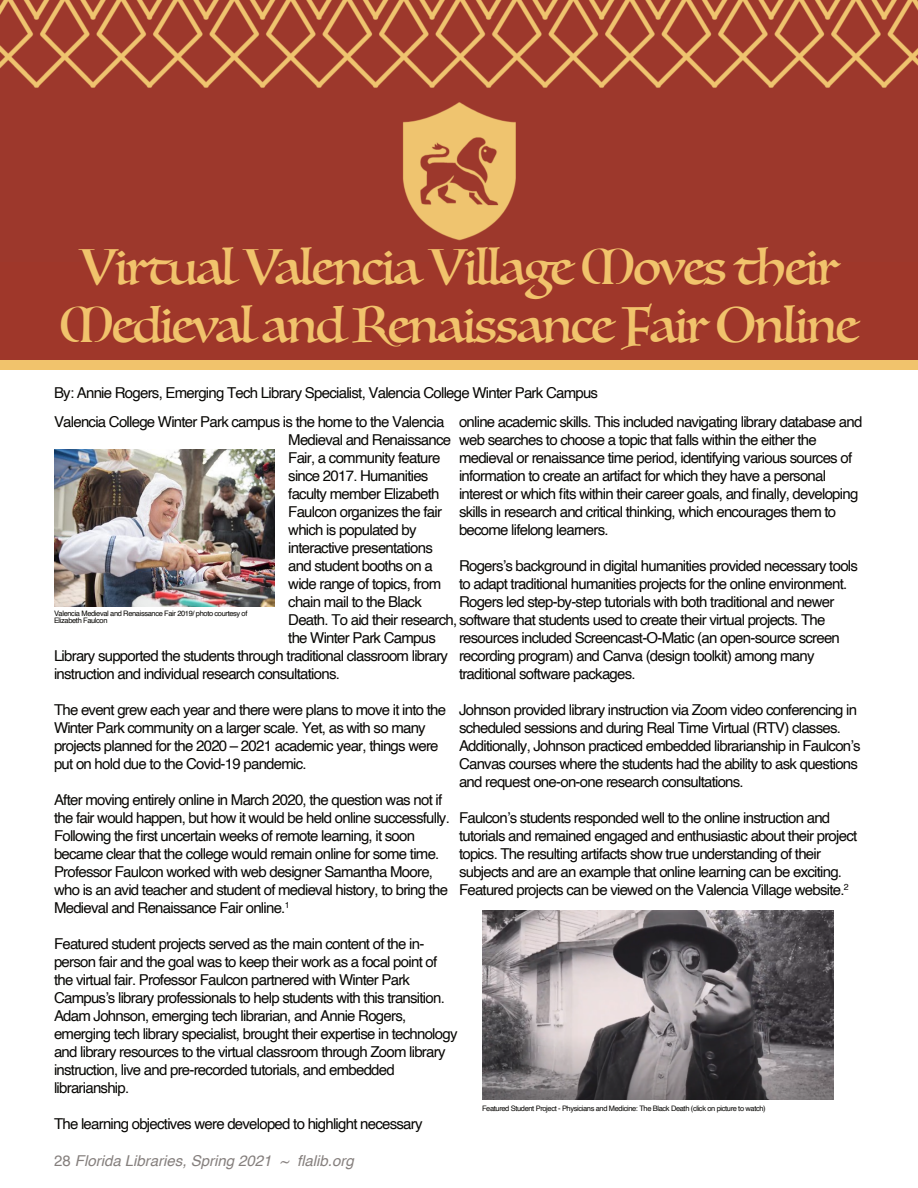
<style>
.page{position:relative;width:918px;height:1188px;background:#fff}
.page>*{position:absolute;margin:0;border:0;box-sizing:border-box;transform-origin:0 0}
.t1{font:48.45px/58.2px "Luminari";letter-spacing:-.03em;color:#f1c36c;text-align:center}
.t2{font:15px/18px "Helvetica";letter-spacing:-.05em;color:#080704}
.t3{font:italic 15px "Helvetica";color:#857f7d}
.t4{font:7.5px/7.5px "Helvetica";letter-spacing:-.05em;color:#080704}
.s1{font-style:normal}
</style>
<div class="page">
<img style="left:482px;top:911px;width:351px;height:188px">
<img style="left:0;top:0;width:918px;height:262px">
<div style="left:0;top:262px;width:918px;height:104px;background:#9f372a"></div>
<img style="left:54px;top:450px;width:220px;height:157px">
<div style="left:0;top:360px;width:918px;height:10px;background:#f1c36c"></div>
<h1 class="t1" style="left:60px;top:240px;width:800px">Virtual Valencia Village Moves their<br>Medieval and Renaissance Fair Online</h1>
<p class="t2" style="left:54px;top:385px;width:546px">By: Annie Rogers, Emerging Tech Library Specialist, Valencia College Winter Park Campus</p>
<p class="t2" style="left:54px;top:414px;width:392px">Valencia College Winter Park campus is the home to the Valencia</p>
<p class="t2" style="left:288px;top:432px;width:164px">Medieval and Renaissance</p>
<p class="t2" style="left:288px;top:450px;width:154px">Fair, a community feature</p>
<p class="t2" style="left:288px;top:468px;width:142px">since 2017. Humanities</p>
<p class="t2" style="left:288px;top:486px;width:153px">faculty member Elizabeth</p>
<p class="t2" style="left:288px;top:504px;width:155px">Faulcon organizes the fair</p>
<p class="t2" style="left:288px;top:522px;width:130px">which is populated by</p>
<p class="t2" style="left:288px;top:540px;width:146px">interactive presentations</p>
<p class="t2" style="left:288px;top:558px;width:146px">and student booths on a</p>
<p class="t2" style="left:288px;top:576px;width:155px">wide range of topics, from</p>
<p class="t2" style="left:288px;top:594px;width:135px">chain mail to the Black</p>
<p class="t2" style="left:288px;top:612px;width:539px">Death. To aid their research, software that students used to create their virtual projects. The</p>
<p class="t2" style="left:288px;top:630px;width:149px">the Winter Park Campus</p>
<p class="t2" style="left:54px;top:648px;width:396px">Library supported the students through traditional classroom library</p>
<p class="t2" style="left:54px;top:666px;width:287px">instruction and individual research consultations.</p>
<p class="t2" style="left:54px;top:702px;width:394px">The event grew each year and there were plans to move it into the Winter Park community on a larger scale. Yet, as with so many projects planned for the 2020 – 2021 academic year, things were put on hold due to the Covid-19 pandemic.</p>
<p class="t2" style="left:54px;top:792px;width:397px">After moving entirely online in March 2020, the question was not if the fair would happen, but how it would be held online successfully.<br>Following the first uncertain weeks of remote learning, it soon became clear that the college would remain online for some time.<br>Professor Faulcon worked with web designer Samantha Moore, who is an avid teacher and student of medieval history, to bring the Medieval and Renaissance Fair online.<sup>1</sup></p>
<p class="t2" style="left:54px;top:936px;width:405px">Featured student projects served as the main content of the in&shy;person fair and the goal was to keep their work as a focal point of the virtual fair. Professor Faulcon partnered with Winter Park Campus’s library professionals to help students with this transition.<br>Adam Johnson, emerging tech librarian, and Annie Rogers, emerging tech library specialist, brought their expertise in technology and library resources to the virtual classroom through Zoom library instruction, live and pre-recorded tutorials, and embedded librarianship.</p>
<p class="t2" style="left:54px;top:1116px;width:370px">The learning objectives were developed to highlight necessary</p>
<p class="t2" style="left:459px;top:414px;width:405px">online academic skills. This included navigating library database and web searches to choose a topic that falls within the either the medieval or renaissance time period, identifying various sources of information to create an artifact for which they have a personal interest or which fits within their career goals, and finally, developing skills in research and critical thinking, which encourages them to become lifelong learners.</p>
<p class="t2" style="left:459px;top:558px;width:401px">Rogers’s background in digital humanities provided necessary tools to adapt traditional humanities projects for the online environment.<br>Rogers led step-by-step tutorials with both traditional and newer</p>
<p class="t2" style="left:459px;top:630px;width:382px">resources included Screencast-O-Matic (an open-source screen recording program) and Canva (design toolkit) among many traditional software packages.</p>
<p class="t2" style="left:459px;top:702px;width:403px">Johnson provided library instruction via Zoom video conferencing in scheduled sessions and during Real Time Virtual (RTV) classes.<br>Additionally, Johnson practiced embedded librarianship in Faulcon’s Canvas courses where the students had the ability to ask questions and request one-on-one research consultations.</p>
<p class="t2" style="left:459px;top:810px;width:400px">Faulcon’s students responded well to the online instruction and tutorials and remained engaged and enthusiastic about their project topics. The resulting artifacts show true understanding of their subjects and are an example that online learning can be exciting.<br>Featured projects can be viewed on the Valencia Village website.<sup>2</sup></p>
<p class="t4" style="left:54px;top:610px;width:195px">Valencia Medieval and Renaissance Fair 2019/ photo courtesy of<br>Elizabeth Faulcon</p>
<p class="t4" style="left:482px;top:1105px;width:285px">Featured Student Project - Physicians and Medicine: The Black Death (click on picture to watch)</p>
<p class="t3" style="left:54px;top:1155px;width:301px"><span class="s1">28</span> Florida Libraries, Spring 2021 ~ flalib.org</p>
</div>
